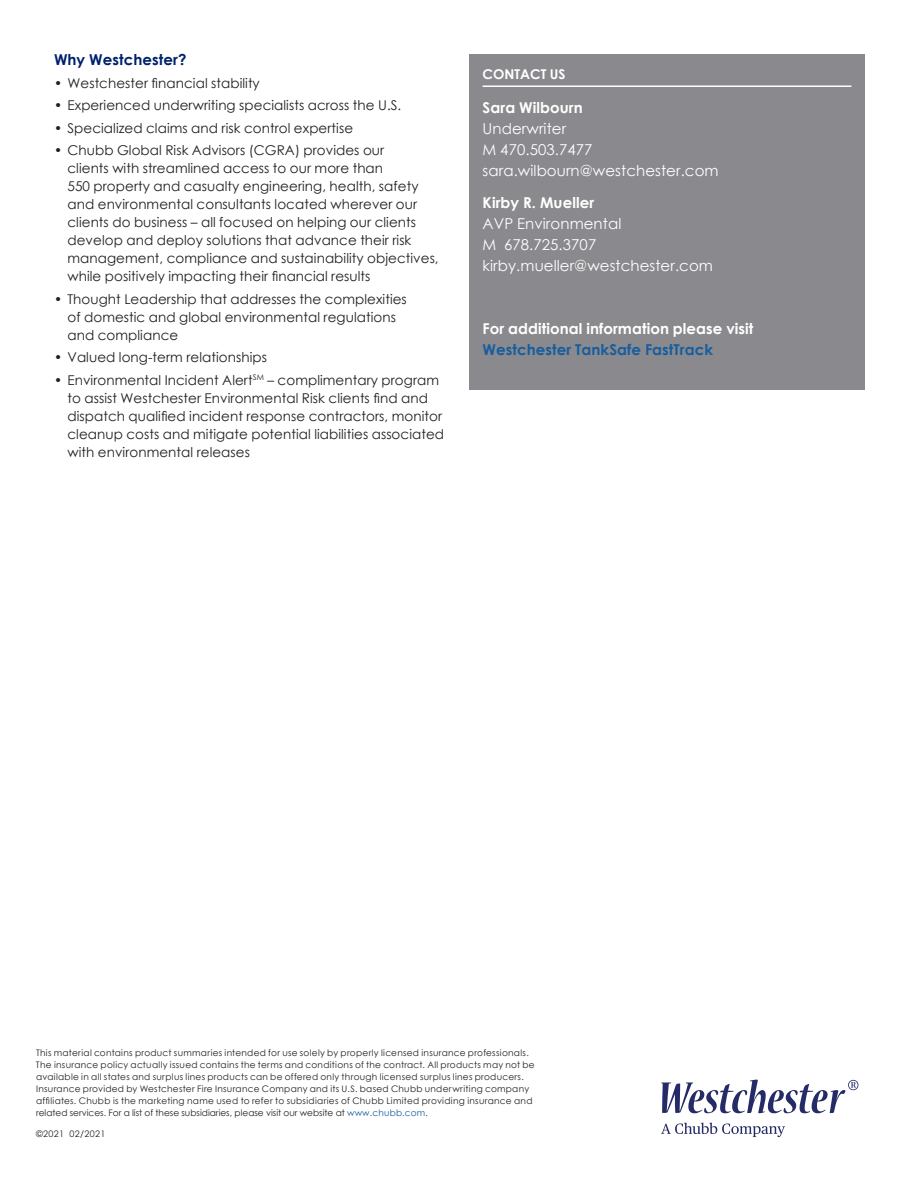
<style>
.page{position:relative;width:918px;height:1188px;background:#fff}
.page>*{position:absolute;margin:0;border:0;box-sizing:border-box;transform-origin:0 0}
.Body_copy___Black{font:15px/21px "Century Gothic";letter-spacing:.005em;color:#fff}
.Body_copy___Black-2{font:700 15px/21px "Century Gothic";letter-spacing:.005em;color:#fff}
.Body_copy___Black-3{font:700 15px "Century Gothic";letter-spacing:.005em;color:#00226b}
.Body_copy___Black-4{font:13.5px/18px "Century Gothic";letter-spacing:.005em;color:#231f20}
.Contact_Us{font:700 13.5px "Century Gothic";color:#fff}
.Title_B___Grey_Under{font:9px/12px "Century Gothic";letter-spacing:.03em;color:#231f20}
.s1{font-weight:700}
.s2{color:#175d9e}
</style>
<div class="page">
<div style="left:469px;top:54px;width:396px;height:335px;background:#8a8a8e"></div>
<hr style="left:483px;top:86px;width:368px;height:1px;background:#fff">
<svg style="left:661px;top:1123px;width:124px;height:14px"></svg>
<svg style="left:661px;top:1080px;width:197px;height:33px"></svg>
<p class="Body_copy___Black-3" style="left:54px;top:48px;width:134px">Why Westchester?</p>
<p class="Body_copy___Black-4" style="left:54px;top:74px;width:207px">• Westchester financial stability</p>
<p class="Body_copy___Black-4" style="left:54px;top:96px;width:349px">• Experienced underwriting specialists across the U.S.</p>
<p class="Body_copy___Black-4" style="left:54px;top:119px;width:301px">• Specialized claims and risk control expertise</p>
<p class="Body_copy___Black-4" style="left:68px;top:141px;width:373px;text-indent:-14px">• Chubb Global Risk Advisors (CGRA) provides our<br>clients with streamlined access to our more than<br>550 property and casualty engineering, health, safety and environmental consultants located wherever our clients do business – all focused on helping our clients develop and deploy solutions that advance their risk management, compliance and sustainability objectives, while positively impacting their financial results</p>
<p class="Body_copy___Black-4" style="left:68px;top:290px;width:341px;text-indent:-14px">• Thought Leadership that addresses the complexities of domestic and global environmental regulations and compliance</p>
<p class="Body_copy___Black-4" style="left:54px;top:348px;width:214px">• Valued long-term relationships</p>
<p class="Body_copy___Black-4" style="left:68px;top:371px;width:378px;text-indent:-14px">• Environmental Incident Alert<sup>SM</sup> – complimentary program to assist Westchester Environmental Risk clients find and dispatch qualified incident response contractors, monitor cleanup costs and mitigate potential liabilities associated with environmental releases</p>
<p class="Contact_Us" style="left:483px;top:64px;width:84px">CONTACT US</p>
<p class="Body_copy___Black" style="left:483px;top:97px;width:238px"><span class="s1">Sara Wilbourn<br></span>Underwriter<br>M 470.503.7477 sara.wilbourn@westchester.com</p>
<p class="Body_copy___Black" style="left:483px;top:192px;width:232px"><span class="s1">Kirby R. Mueller<br></span>AVP Environmental<br>M 678.725.3707 kirby.mueller@westchester.com</p>
<p class="Body_copy___Black-2" style="left:483px;top:317px;width:272px">For additional information please visit<br><span class="s2">Westchester TankSafe FastTrack</span></p>
<p class="Title_B___Grey_Under" style="left:36px;top:1047px;width:500px">This material contains product summaries intended for use solely by properly licensed insurance professionals.<br>The insurance policy actually issued contains the terms and conditions of the contract. All products may not be available in all states and surplus lines products can be offered only through licensed surplus lines producers.<br>Insurance provided by Westchester Fire Insurance Company and its U.S. based Chubb underwriting company affiliates. Chubb is the marketing name used to refer to subsidiaries of Chubb Limited providing insurance and related services. For a list of these subsidiaries, please visit our website at <span class="s2">www.chubb.com</span>.</p>
<p class="Title_B___Grey_Under" style="left:36px;top:1128px;width:71px">©2021 02/2021</p>
</div>
